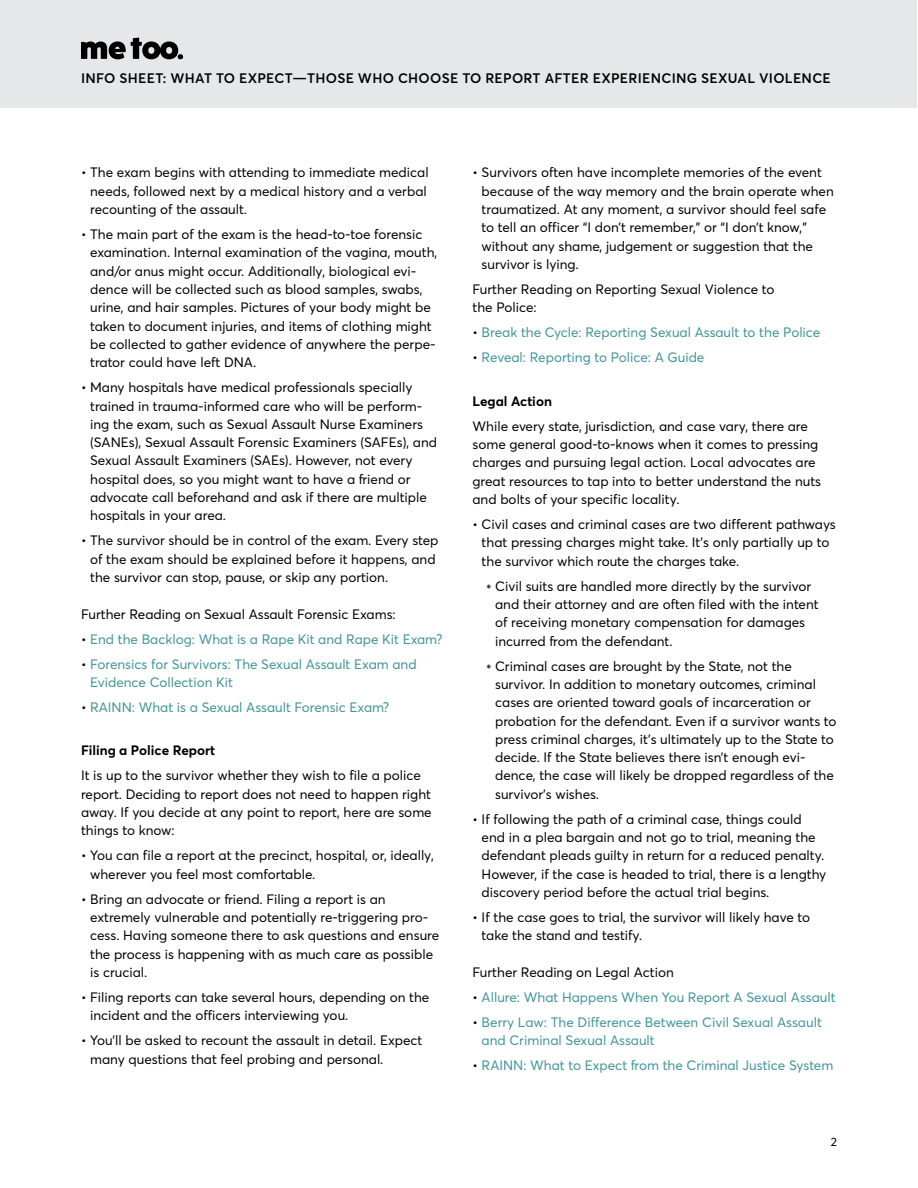
<style>
.page{position:relative;width:918px;height:1188px;background:#fff}
.page>*{position:absolute;margin:0;border:0;box-sizing:border-box;transform-origin:0 0}
.t1{font:600 13.65px "Averta";letter-spacing:.02em;color:#000}
.t2{font:13.5px/18.3px "Averta";color:#000}
.t3{font:13.5px/18.3px "Averta";color:#40949b}
.t4{font:700 13.5px "Averta";color:#000}
.t5{font:12px "Averta Demo PE";color:#000}
.s1{color:#000}
</style>
<div class="page">
<div style="left:1px;top:0;width:916px;height:108px;background:#e6e7e8"></div>
<svg style="left:81px;top:38px;width:102px;height:21px"></svg>
<p class="t1" style="left:81px;top:69px;width:751px">INFO SHEET: WHAT TO EXPECT—THOSE WHO CHOOSE TO REPORT AFTER EXPERIENCING SEXUAL VIOLENCE</p>
<p class="t2" style="left:90px;top:163px;width:340px;text-indent:-9px">• The exam begins with attending to immediate medical needs, followed next by a medical history and a verbal recounting of the assault.</p>
<p class="t2" style="left:90px;top:225px;width:349px;text-indent:-9px">• The main part of the exam is the head-to-toe forensic examination. Internal examination of the vagina, mouth, and/or anus might occur. Additionally, biological evi&shy;dence will be collected such as blood samples, swabs, urine, and hair samples. Pictures of your body might be taken to document injuries, and items of clothing might be collected to gather evidence of anywhere the perpe&shy;trator could have left DNA.</p>
<p class="t2" style="left:90px;top:378px;width:349px;text-indent:-9px">• Many hospitals have medical professionals specially trained in trauma-informed care who will be perform&shy;ing the exam, such as Sexual Assault Nurse Examiners (SANEs), Sexual Assault Forensic Examiners (SAFEs), and Sexual Assault Examiners (SAEs). However, not every hospital does, so you might want to have a friend or advocate call beforehand and ask if there are multiple hospitals in your area.</p>
<p class="t2" style="left:90px;top:531px;width:350px;text-indent:-9px">• The survivor should be in control of the exam. Every step of the exam should be explained before it happens, and the survivor can stop, pause, or skip any portion.</p>
<p class="t2" style="left:81px;top:604px;width:316px">Further Reading on Sexual Assault Forensic Exams:</p>
<p class="t3" style="left:81px;top:629px;width:363px"><span class="s1">•</span> End the Backlog: What is a Rape Kit and Rape Kit Exam?</p>
<p class="t3" style="left:90px;top:654px;width:328px;text-indent:-9px"><span class="s1">•</span> Forensics for Survivors: The Sexual Assault Exam and<br>Evidence Collection Kit</p>
<p class="t3" style="left:81px;top:698px;width:310px"><span class="s1">•</span> RAINN: What is a Sexual Assault Forensic Exam?</p>
<p class="t4" style="left:81px;top:741px;width:136px">Filing a Police Report</p>
<p class="t2" style="left:81px;top:766px;width:352px">It is up to the survivor whether they wish to file a police report. Deciding to report does not need to happen right away. If you decide at any point to report, here are some things to know:</p>
<p class="t2" style="left:90px;top:846px;width:345px;text-indent:-9px">• You can file a report at the precinct, hospital, or, ideally, wherever you feel most comfortable.</p>
<p class="t2" style="left:90px;top:889px;width:351px;text-indent:-9px">• Bring an advocate or friend. Filing a report is an extremely vulnerable and potentially re-triggering pro&shy;cess. Having someone there to ask questions and ensure the process is happening with as much care as possible is crucial.</p>
<p class="t2" style="left:90px;top:988px;width:341px;text-indent:-9px">• Filing reports can take several hours, depending on the incident and the officers interviewing you.</p>
<p class="t2" style="left:90px;top:1031px;width:334px;text-indent:-9px">• You’ll be asked to recount the assault in detail. Expect many questions that feel probing and personal.</p>
<p class="t2" style="left:482px;top:163px;width:354px;text-indent:-9px">• Survivors often have incomplete memories of the event because of the way memory and the brain operate when traumatized. At any moment, a survivor should feel safe to tell an officer “I don’t remember,” or “I don’t know,” without any shame, judgement or suggestion that the survivor is lying.</p>
<p class="t2" style="left:472px;top:280px;width:303px">Further Reading on Reporting Sexual Violence to the Police:</p>
<p class="t3" style="left:472px;top:323px;width:349px"><span class="s1">•</span> Break the Cycle: Reporting Sexual Assault to the Police</p>
<p class="t3" style="left:472px;top:348px;width:233px"><span class="s1">•</span> Reveal: Reporting to Police: A Guide</p>
<p class="t4" style="left:472px;top:391px;width:81px">Legal Action</p>
<p class="t2" style="left:472px;top:416px;width:350px">While every state, jurisdiction, and case vary, there are some general good-to-knows when it comes to pressing charges and pursuing legal action. Local advocates are great resources to tap into to better understand the nuts and bolts of your specific locality.</p>
<p class="t2" style="left:482px;top:515px;width:356px;text-indent:-9px">• Civil cases and criminal cases are two different pathways that pressing charges might take. It’s only partially up to the survivor which route the charges take.</p>
<p class="t2" style="left:495px;top:576px;width:325px;text-indent:-9px">* Civil suits are handled more directly by the survivor and their attorney and are often filed with the intent of receiving monetary compensation for damages incurred from the defendant.</p>
<p class="t2" style="left:495px;top:656px;width:343px;text-indent:-9px">* Criminal cases are brought by the State, not the survivor. In addition to monetary outcomes, criminal cases are oriented toward goals of incarceration or probation for the defendant. Even if a survivor wants to press criminal charges, it’s ultimately up to the State to decide. If the State believes there isn’t enough evi&shy;dence, the case will likely be dropped regardless of the survivor’s wishes.</p>
<p class="t2" style="left:482px;top:809px;width:346px;text-indent:-9px">• If following the path of a criminal case, things could end in a plea bargain and not go to trial, meaning the defendant pleads guilty in return for a reduced penalty.<br>However, if the case is headed to trial, there is a lengthy discovery period before the actual trial begins.</p>
<p class="t2" style="left:482px;top:908px;width:330px;text-indent:-9px">• If the case goes to trial, the survivor will likely have to take the stand and testify.</p>
<p class="t2" style="left:472px;top:962px;width:203px">Further Reading on Legal Action</p>
<p class="t3" style="left:472px;top:987px;width:365px"><span class="s1">•</span> Allure: What Happens When You Report A Sexual Assault</p>
<p class="t3" style="left:482px;top:1013px;width:342px;text-indent:-9px"><span class="s1">•</span> Berry Law: The Difference Between Civil Sexual Assault and Criminal Sexual Assault</p>
<p class="t3" style="left:472px;top:1056px;width:362px"><span class="s1">•</span> RAINN: What to Expect from the Criminal Justice System</p>
<p class="t5" style="left:831px;top:1133px;width:8px">2</p>
</div>
